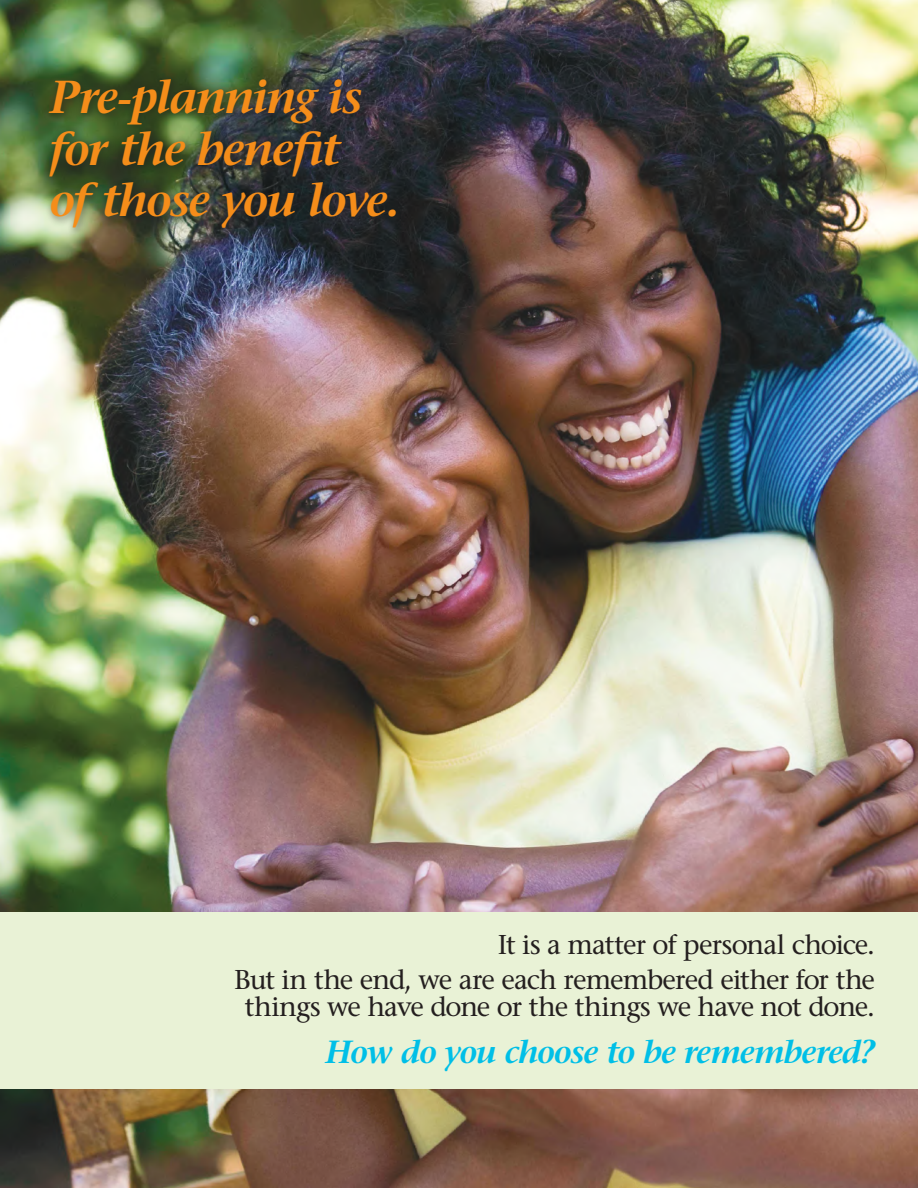
<style>
.page{position:relative;width:918px;height:1188px;background:#fff}
.page>*{position:absolute;margin:0;border:0;box-sizing:border-box;transform-origin:0 0}
.t1{font:italic 600 46.05px/51.9px "Stone Serif Std";letter-spacing:-.035em;color:#f58d1a}
.t2{font:italic 600 31.95px "Stone Serif Std";letter-spacing:-.035em;color:#00bfe7}
.t3{font:500 27.15px/34.3px "Stone Serif Std";letter-spacing:-.035em;color:#241f1f;text-align:right}
</style>
<div class="page">
<img style="left:0;top:0;width:918px;height:1188px">
<div style="left:43px;top:73px;width:363px;height:165px;background:#241f1f;opacity:.4"></div>
<div style="left:0;top:913px;width:918px;height:176px;background:#e9f2d6"></div>
<h1 class="t1" style="left:50px;top:71px;width:351px">Pre-planning is for the benefit<br>of those you love.</h1>
<p class="t3" style="left:234px;top:928px;width:642px">It is a matter of personal choice.<br>But in the end, we are each remembered either for the</p>
<p class="t3" style="left:244px;top:989px;width:632px">things we have done or the things we have not done.</p>
<p class="t2" style="left:325px;top:1033px;width:551px">How do you choose to be remembered?</p>
</div>
